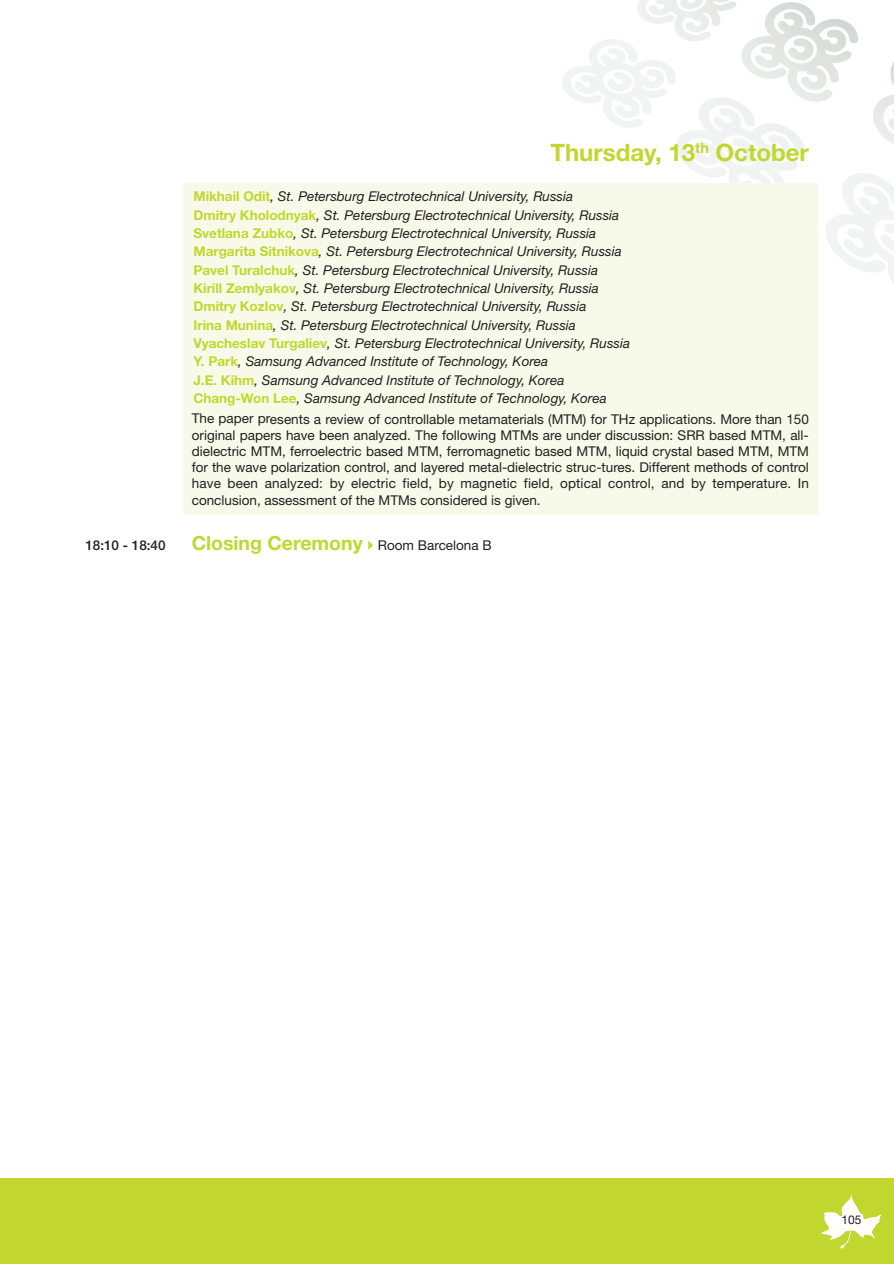
<style>
.page{position:relative;width:894px;height:1264px;background:#fff}
.page>*{position:absolute;margin:0;border:0;box-sizing:border-box;transform-origin:0 0}
.t1{font:700 24px "Helvetica Neue";color:#c1d72f}
.t2{font:700 19.5px "Helvetica Neue";color:#c1d72f}
.t3{font:italic 13.5px/18.3px "Helvetica Neue";color:#231f20}
.t4{font:13.5px/16.2px "Helvetica Neue";color:#231f20;text-align:justify}
.t5{font:500 13.5px "Helvetica Neue";color:#231f20}
.t6{font:12px "Helvetica Neue";color:#231f20}
.s1{font-weight:700;font-style:normal;color:#c1d72f}
.s2{font-weight:400;font-size:13.5px;color:#231f20}
</style>
<div class="page">
<div style="left:0;top:1178px;width:893px;height:86px;background:#c1d72f"></div>
<svg style="left:821px;top:1193px;width:59px;height:55px"></svg>
<img style="left:562px;top:0;width:331px;height:315px">
<div style="left:183px;top:183px;width:634px;height:332px;background:#f7fae9"></div>
<h1 class="t1" style="left:550px;top:144px;width:260px">Thursday, 13<sup>th</sup> October</h1>
<p class="t3" style="left:193px;top:189px;width:438px"><span class="s1">Mikhail Odit</span>, St. Petersburg Electrotechnical University, Russia<br><span class="s1">Dmitry Kholodnyak</span>, St. Petersburg Electrotechnical University, Russia <span class="s1">Svetlana Zubko</span>, St. Petersburg Electrotechnical University, Russia <span class="s1">Margarita Sitnikova</span>, St. Petersburg Electrotechnical University, Russia <span class="s1">Pavel Turalchuk</span>, St. Petersburg Electrotechnical University, Russia <span class="s1">Kirill Zemlyakov</span>, St. Petersburg Electrotechnical University, Russia <span class="s1">Dmitry Kozlov</span>, St. Petersburg Electrotechnical University, Russia<br><span class="s1">Irina Munina</span>, St. Petersburg Electrotechnical University, Russia <span class="s1">Vyacheslav Turgaliev</span>, St. Petersburg Electrotechnical University, Russia <span class="s1">Y. Park</span>, Samsung Advanced Institute of Technology, Korea<br><span class="s1">J.E. Kihm</span>, Samsung Advanced Institute of Technology, Korea <span class="s1">Chang-Won Lee</span>, Samsung Advanced Institute of Technology, Korea</p>
<p class="t4" style="left:192px;top:412px;width:618px">The paper presents a review of controllable metamaterials (MTM) for THz applications. More than 150 original papers have been analyzed. The following MTMs are under discussion: SRR based MTM, all&shy;dielectric MTM, ferroelectric based MTM, ferromagnetic based MTM, liquid crystal based MTM, MTM for the wave polarization control, and layered metal-dielectric struc-tures. Different methods of control have been analyzed: by electric field, by magnetic field, optical control, and by temperature. In conclusion, assessment of the MTMs considered is given.</p>
<p class="t5" style="left:85px;top:540px;width:82px">18:10 - 18:40</p>
<h2 class="t2" style="left:192px;top:536px;width:301px">Closing Ceremony✔<span class="s2">Room Barcelona B</span></h2>
<p class="t6" style="left:841px;top:1215px;width:21px">105</p>
</div>
